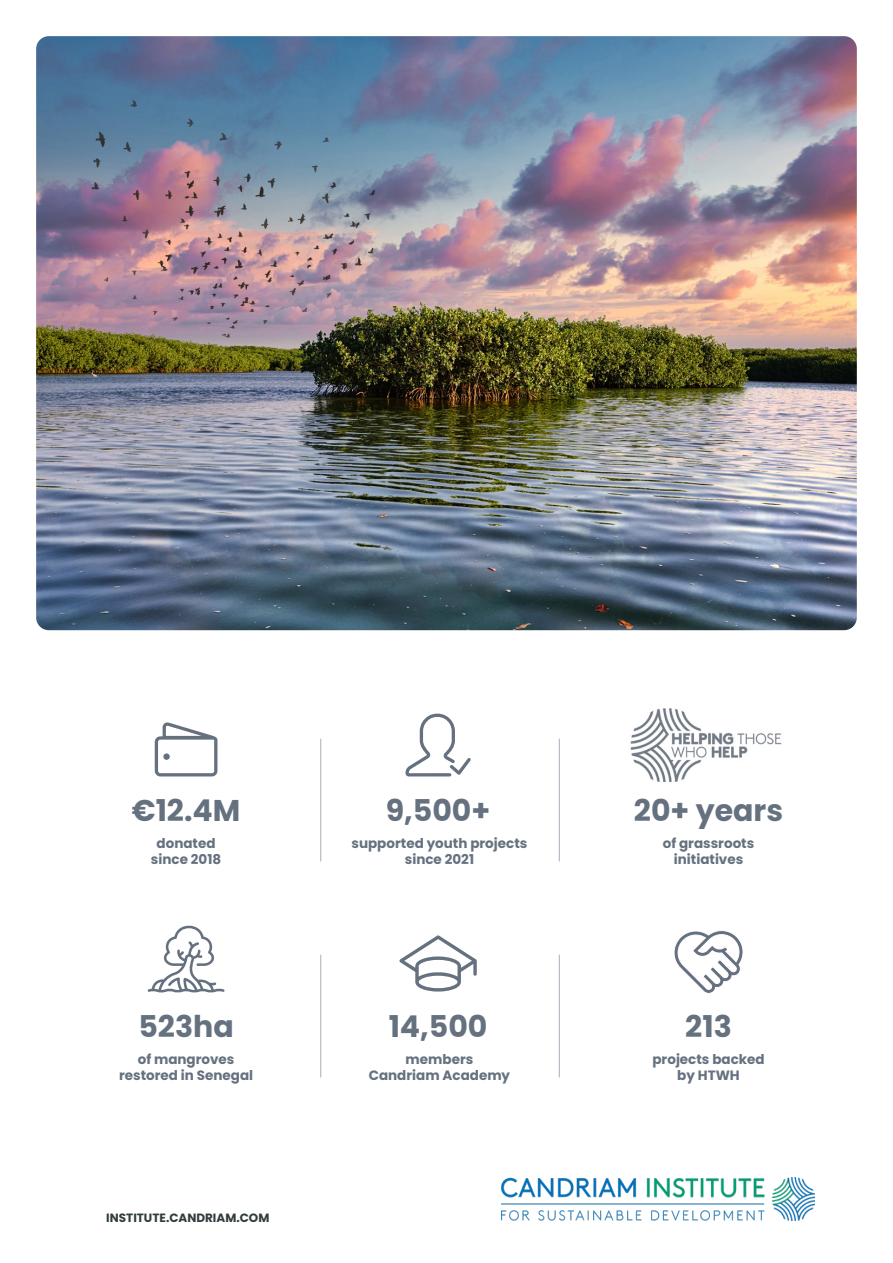
<style>
.page{position:relative;width:893px;height:1263px;background:#fff}
.page>*{position:absolute;margin:0;border:0;box-sizing:border-box;transform-origin:0 0}
.t1{font:700 30px "Poppins";color:#65717f}
.t2{font:700 13.5px "Poppins";color:#65717f}
.t3{font:700 12px "Poppins";color:#313c3d}
</style>
<div class="page">
<img style="left:36px;top:36px;width:821px;height:594px">
<img style="left:502px;top:1177px;width:313px;height:43px">
<hr style="left:320px;top:739px;width:1px;height:122px;background:#a7aeb9">
<hr style="left:320px;top:955px;width:1px;height:122px;background:#a7aeb9">
<hr style="left:559px;top:739px;width:1px;height:122px;background:#a7aeb9">
<hr style="left:559px;top:955px;width:1px;height:122px;background:#a7aeb9">
<svg style="left:406px;top:713px;width:65px;height:63px"></svg>
<svg style="left:155px;top:722px;width:62px;height:54px"></svg>
<div style="left:163px;top:753px;width:7px;height:7px;background:#65717f;border-radius:50%"></div>
<img style="left:630px;top:709px;width:152px;height:72px">
<svg style="left:148px;top:925px;width:77px;height:68px"></svg>
<svg style="left:399px;top:935px;width:78px;height:57px"></svg>
<svg style="left:674px;top:931px;width:69px;height:62px"></svg>
<p class="t1" style="left:132px;top:793px;width:110px">€12.4M</p>
<p class="t2" style="left:157px;top:835px;width:60px">donated</p>
<p class="t2" style="left:151px;top:852px;width:72px">since 2018</p>
<p class="t1" style="left:386px;top:793px;width:106px">9,500+</p>
<p class="t2" style="left:351px;top:835px;width:177px">supported youth projects</p>
<p class="t2" style="left:405px;top:852px;width:71px">since 2021</p>
<p class="t1" style="left:634px;top:793px;width:151px">20+ years</p>
<p class="t2" style="left:663px;top:835px;width:93px">of grassroots</p>
<p class="t2" style="left:674px;top:852px;width:71px">initiatives</p>
<p class="t1" style="left:138px;top:1009px;width:97px">523ha</p>
<p class="t1" style="left:685px;top:1009px;width:48px">213</p>
<p class="t1" style="left:389px;top:1009px;width:100px">14,500</p>
<p class="t2" style="left:138px;top:1051px;width:98px">of mangroves</p>
<p class="t2" style="left:119px;top:1068px;width:136px">restored in Senegal</p>
<p class="t3" style="left:106px;top:1210px;width:165px">INSTITUTE.CANDRIAM.COM</p>
<p class="t2" style="left:406px;top:1051px;width:69px">members</p>
<p class="t2" style="left:369px;top:1068px;width:143px">Candriam Academy</p>
<p class="t2" style="left:652px;top:1051px;width:114px">projects backed</p>
<p class="t2" style="left:677px;top:1068px;width:64px">by HTWH</p>
</div>
